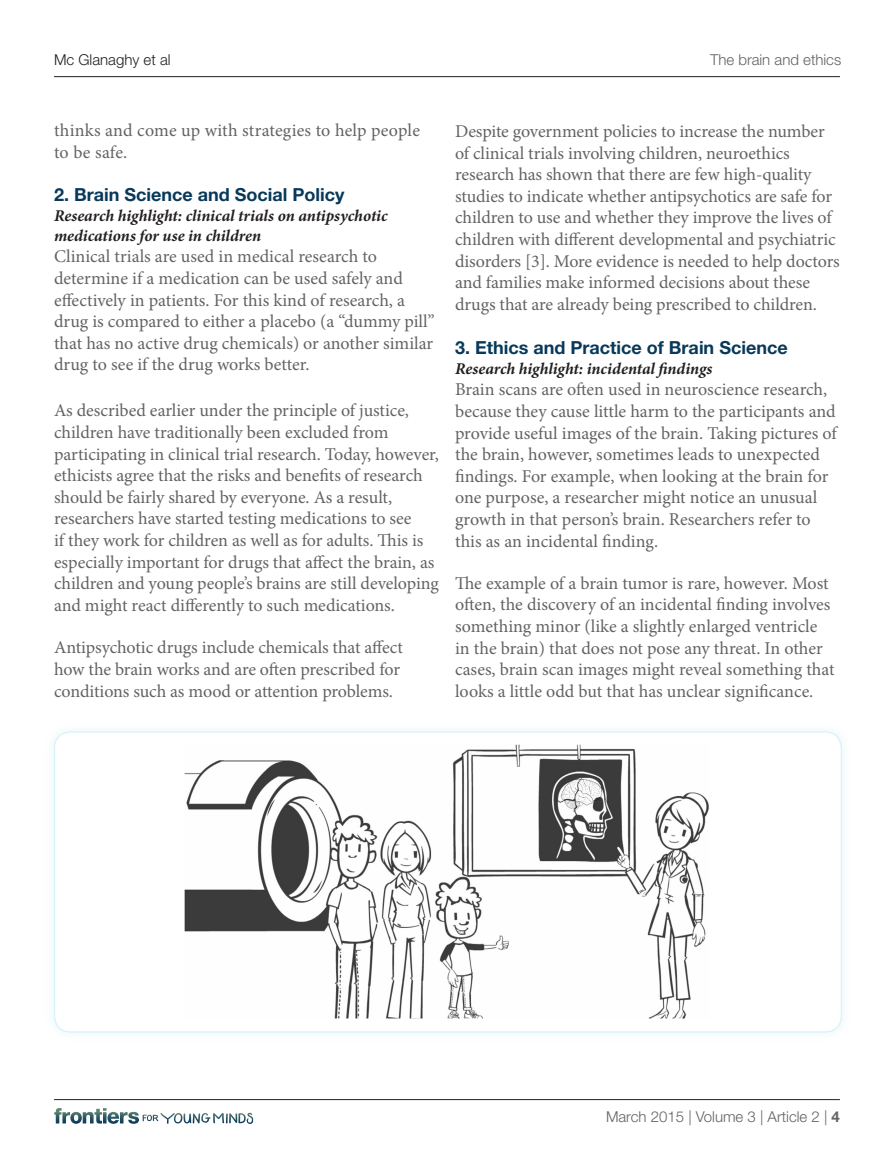
<style>
.page{position:relative;width:894px;height:1170px;background:#fff}
.page>*{position:absolute;margin:0;border:0;box-sizing:border-box;transform-origin:0 0}
.t1{font:18px/21.6px "Minion Pro";letter-spacing:-.005em;color:#636366}
.t2{font:700 18px "Helvetica Neue LT Std";color:#08395a}
.t3{font:italic 700 16.5px/19.8px "Minion Pro";letter-spacing:-.005em;color:#231f20}
.t4{font:300 15px "Helvetica Neue LT Std";color:#636366}
.t5{font:300 15px "Helvetica Neue LT Std";color:#231f20}
.s1{font-weight:700}
</style>
<div class="page">
<hr style="left:54px;top:76px;width:785px;height:1px;background:#231f20">
<hr style="left:54px;top:1099px;width:785px;height:1px;background:#231f20">
<svg style="left:54px;top:1108px;width:199px;height:16px"></svg>
<div style="left:44px;top:721px;width:807px;height:321px;background:#d5eff7;opacity:.5"></div>
<div style="left:55px;top:732px;width:785px;height:300px;background:#fff;border-radius:16px"></div>
<img style="left:184px;top:744px;width:525px;height:275px">
<p class="t5" style="left:54px;top:50px;width:118px">Mc Glanaghy et al</p>
<p class="t4" style="left:709px;top:50px;width:133px">The brain and ethics</p>
<p class="t1" style="left:54px;top:120px;width:367px">thinks and come up with strategies to help people to be safe.</p>
<p class="t2" style="left:54px;top:184px;width:292px">2. Brain Science and Social Policy</p>
<p class="t3" style="left:54px;top:206px;width:335px">Research highlight: clinical trials on antipsychotic medications for use in children</p>
<p class="t1" style="left:54px;top:246px;width:382px">Clinical trials are used in medical research to determine if a medication can be used safely and effectively in patients. For this kind of research, a drug is compared to either a placebo (a “dummy pill” that has no active drug chemicals) or another similar drug to see if the drug works better.</p>
<p class="t1" style="left:54px;top:400px;width:386px">As described earlier under the principle of justice, children have traditionally been excluded from participating in clinical trial research. Today, however, ethicists agree that the risks and benefits of research should be fairly shared by everyone. As a result, researchers have started testing medications to see<br>if they work for children as well as for adults. This is especially important for drugs that affect the brain, as children and young people’s brains are still developing and might react differently to such medications.</p>
<p class="t1" style="left:54px;top:637px;width:350px">Antipsychotic drugs include chemicals that affect how the brain works and are often prescribed for conditions such as mood or attention problems.</p>
<p class="t1" style="left:455px;top:121px;width:386px">Despite government policies to increase the number of clinical trials involving children, neuroethics research has shown that there are few high-quality studies to indicate whether antipsychotics are safe for children to use and whether they improve the lives of children with different developmental and psychiatric disorders [3]. More evidence is needed to help doctors and families make informed decisions about these drugs that are already being prescribed to children.</p>
<p class="t2" style="left:455px;top:336px;width:334px">3. Ethics and Practice of Brain Science</p>
<p class="t3" style="left:455px;top:358px;width:259px">Research highlight: incidental findings</p>
<p class="t1" style="left:455px;top:379px;width:383px">Brain scans are often used in neuroscience research, because they cause little harm to the participants and provide useful images of the brain. Taking pictures of the brain, however, sometimes leads to unexpected findings. For example, when looking at the brain for one purpose, a researcher might notice an unusual growth in that person’s brain. Researchers refer to this as an incidental finding.</p>
<p class="t1" style="left:455px;top:572px;width:381px">The example of a brain tumor is rare, however. Most often, the discovery of an incidental finding involves something minor (like a slightly enlarged ventricle in the brain) that does not pose any threat. In other cases, brain scan images might reveal something that looks a little odd but that has unclear significance.</p>
<p class="t4" style="left:605px;top:1107px;width:235px">March 2015 | Volume 3 | Article 2 | <span class="s1">4</span></p>
</div>
